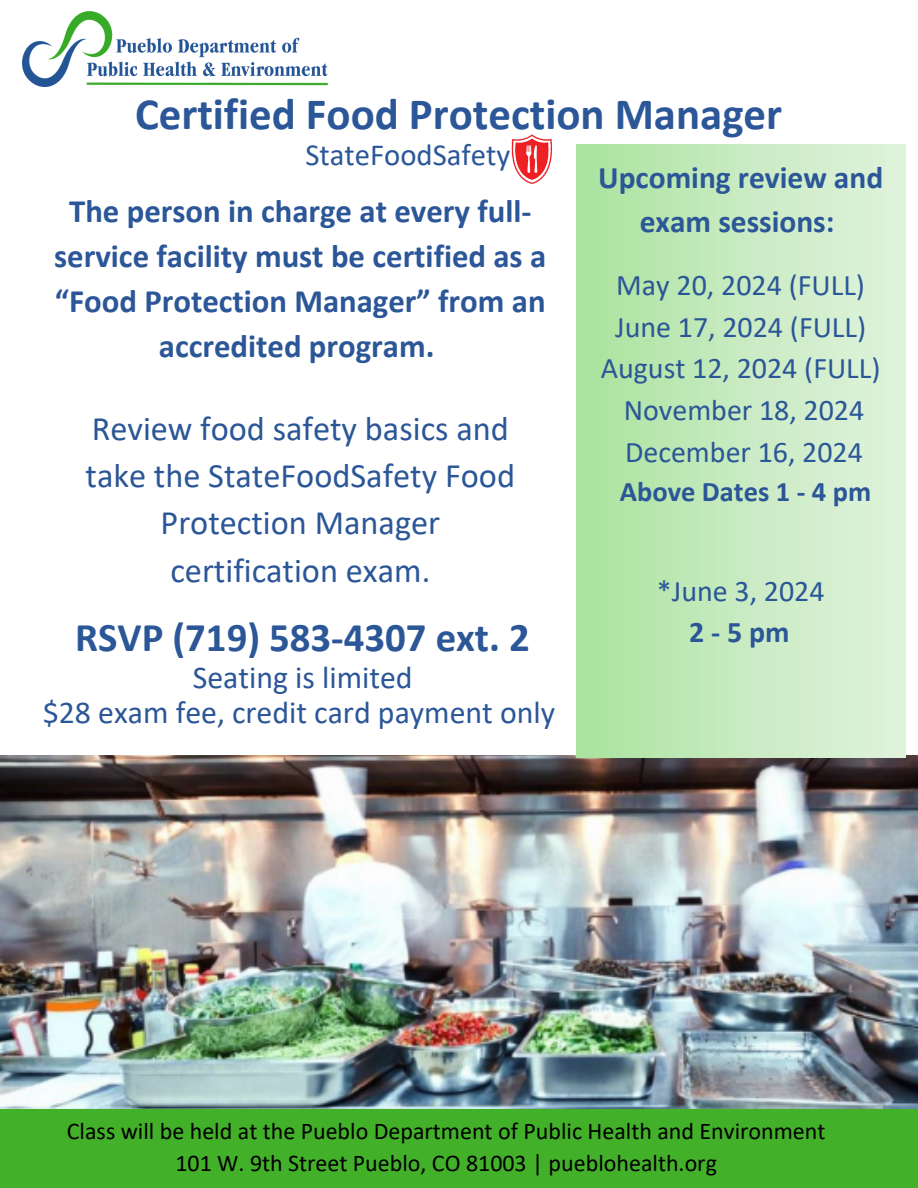
<style>
.page{position:relative;width:918px;height:1188px;background:#fff}
.page>*{position:absolute;margin:0;border:0;box-sizing:border-box;transform-origin:0 0}
.t1{font:700 44.85px "Calibri";color:#2b5697}
.t2{font:700 40.8px "Calibri";color:#2b5697}
.t3{font:34.35px/47.2px "Calibri";color:#2b5697;text-align:center}
.t4{font:700 32.85px/45px "Calibri";color:#2b5697;text-align:center}
.t5{font:31.8px/34.8px "Calibri";color:#2b5697;text-align:center}
.t6{font:700 31.5px/43.8px "Calibri";color:#2b5697;text-align:center}
.t7{font:30.75px "Calibri";color:#2b5697}
.t8{font:30px/41.7px "Calibri";color:#2b5697;text-align:center}
.t9{font:700 28.5px "Calibri";color:#2b5697}
.t10{font:24px "Calibri";color:#000}
.s1{font-weight:700}
</style>
<div class="page">
<img style="left:22px;top:11px;width:305px;height:75px">
<img style="left:0;top:755px;width:918px;height:354px">
<div style="left:0;top:1109px;width:918px;height:79px;background:#43b02a"></div>
<img style="left:511px;top:134px;width:42px;height:50px">
<p class="t1" style="left:135px;top:95px;width:649px">Certified Food Protection Manager</p>
<p class="t7" style="left:306px;top:142px;width:206px">StateFoodSafety</p>
<h4 class="t4" style="left:54px;top:192px;width:493px">The person in charge at every full&shy;service facility must be certified as a “Food Protection Manager” from an accredited program.</h4>
<p class="t6" style="left:598px;top:158px;width:287px">Upcoming review and exam sessions:</p>
<p class="t8" style="left:601px;top:267px;width:281px">May 20, 2024 (FULL)<br>June 17, 2024 (FULL)<br>August 12, 2024 (FULL)<br>November 18, 2024<br>December 16, 2024</p>
<p class="t9" style="left:620px;top:480px;width:253px">Above Dates 1 - 4 pm</p>
<h4 class="t3" style="left:86px;top:408px;width:431px">Review food safety basics and take the StateFoodSafety Food<br>Protection Manager certification exam.</h4>
<p class="t8" style="left:657px;top:573px;width:169px;line-height:41.1px">*June 3, 2024<br><span class="s1">2 - 5 pm</span></p>
<h3 class="t2" style="left:75px;top:621px;width:456px">RSVP (719) 583-4307 ext. 2</h3>
<h3 class="t5" style="left:43px;top:663px;width:514px">Seating is limited<br>$28 exam fee, credit card payment only</h3>
<h2 class="t10" style="left:67px;top:1121px;width:760px">Class will be held at the Pueblo Department of Public Health and Environment</h2>
<h4 class="t10" style="left:175px;top:1153px;width:543px">101 W. 9th Street Pueblo, CO 81003 | pueblohealth.org</h4>
</div>
